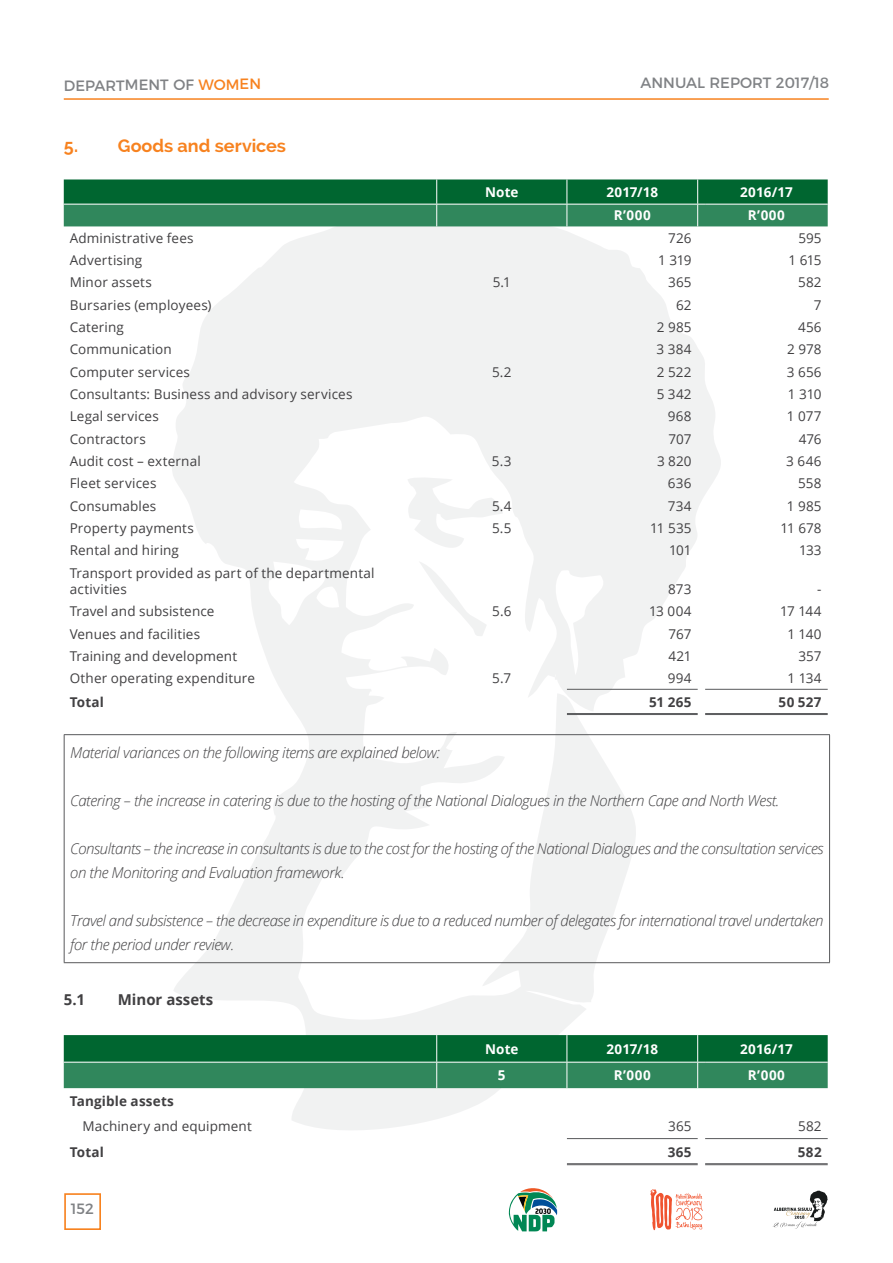
<style>
.page{position:relative;width:893px;height:1263px;background:#fff}
.page>*{position:absolute;margin:0;border:0;box-sizing:border-box;transform-origin:0 0}
.t1{font:700 18px "Raleway";color:#f7821f}
.t2{font:italic 300 15px/24px "Open Sans";letter-spacing:-.025em;color:#414042}
.t3{font:700 15px "Open Sans";color:#414042}
.t4{font:14.85px "Montserrat";color:#808285}
.t5{font:13.5px/16.2px "Open Sans";letter-spacing:.01em;color:#414042}
.t6{font:700 13.5px "Open Sans";letter-spacing:.02em;color:#fff}
.t7{font:700 13.5px "Open Sans";letter-spacing:.015em;color:#414042}
.s1{color:#f7821f}
</style>
<div class="page">
<svg style="left:170px;top:226px;width:552px;height:904px;fill:#f2f2f3"></svg>
<svg style="left:405px;top:475px;width:98px;height:161px"></svg>
<svg style="left:64px;top:179px;width:764px;height:47px;background:#1e7a4b"></svg>
<hr style="left:567px;top:689px;width:131px;height:1px;background:#58595b">
<hr style="left:705px;top:689px;width:123px;height:1px;background:#58595b">
<hr style="left:567px;top:713px;width:131px;height:1px;background:#58595b">
<hr style="left:567px;top:714px;width:131px;height:1px;background:#58595b">
<hr style="left:705px;top:713px;width:123px;height:1px;background:#58595b">
<hr style="left:705px;top:714px;width:123px;height:1px;background:#58595b">
<hr style="left:64px;top:734px;width:766px;height:1px;background:#58595b">
<hr style="left:64px;top:735px;width:1px;height:227px;background:#58595b">
<hr style="left:829px;top:735px;width:1px;height:227px;background:#58595b">
<hr style="left:64px;top:962px;width:766px;height:1px;background:#58595b">
<hr style="left:567px;top:1138px;width:131px;height:1px;background:#58595b">
<svg style="left:64px;top:1035px;width:764px;height:53px;background:#1d794a"></svg>
<hr style="left:705px;top:1138px;width:123px;height:1px;background:#58595b">
<hr style="left:567px;top:1163px;width:131px;height:1px;background:#58595b">
<hr style="left:567px;top:1164px;width:131px;height:1px;background:#58595b">
<hr style="left:705px;top:1163px;width:123px;height:1px;background:#58595b">
<hr style="left:705px;top:1164px;width:123px;height:1px;background:#58595b">
<div style="left:64px;top:1193px;width:37px;height:37px;background:#fff;border:2px solid #f7821f"></div>
<hr style="left:64px;top:98px;width:765px;height:2px;background:#f7821f">
<svg style="left:650px;top:1189px;width:53px;height:41px"></svg>
<svg style="left:509px;top:1188px;width:48px;height:43px"></svg>
<svg style="left:773px;top:1190px;width:55px;height:39px"></svg>
<p class="t4" style="left:64px;top:74px;width:199px;rotate:-1deg">DEPARTMENT OF <span class="s1">WOMEN</span></p>
<p class="t4" style="left:640px;top:71px;width:190px">ANNUAL REPORT 2017/18</p>
<h1 class="t1" style="left:64px;top:136px;width:224px">5. Goods and services</h1>
<p class="t6" style="left:485px;top:183px;width:35px">Note</p>
<p class="t6" style="left:606px;top:183px;width:53px">2017/18</p>
<p class="t6" style="left:740px;top:183px;width:54px">2016/17</p>
<p class="t6" style="left:614px;top:206px;width:39px">R’000</p>
<p class="t6" style="left:748px;top:206px;width:39px">R’000</p>
<p class="t5" style="left:70px;top:229px;width:125px">Administrative fees</p>
<p class="t5" style="left:668px;top:229px;width:25px">726</p>
<p class="t5" style="left:798px;top:229px;width:25px">595</p>
<p class="t5" style="left:70px;top:252px;width:74px">Advertising</p>
<p class="t5" style="left:658px;top:252px;width:35px">1 319</p>
<p class="t5" style="left:789px;top:252px;width:35px">1 615</p>
<p class="t5" style="left:70px;top:274px;width:84px">Minor assets</p>
<p class="t5" style="left:493px;top:274px;width:20px">5.1</p>
<p class="t5" style="left:668px;top:274px;width:25px">365</p>
<p class="t5" style="left:798px;top:274px;width:25px">582</p>
<p class="t5" style="left:70px;top:296px;width:143px">Bursaries (employees)</p>
<p class="t5" style="left:676px;top:296px;width:17px">62</p>
<p class="t5" style="left:814px;top:296px;width:9px">7</p>
<p class="t5" style="left:70px;top:319px;width:56px">Catering</p>
<p class="t5" style="left:657px;top:319px;width:36px">2 985</p>
<p class="t5" style="left:798px;top:319px;width:25px">456</p>
<p class="t5" style="left:70px;top:341px;width:104px">Communication</p>
<p class="t5" style="left:656px;top:341px;width:37px">3 384</p>
<p class="t5" style="left:787px;top:341px;width:36px">2 978</p>
<p class="t5" style="left:70px;top:363px;width:122px">Computer services</p>
<p class="t5" style="left:492px;top:363px;width:21px">5.2</p>
<p class="t5" style="left:657px;top:363px;width:36px">2 522</p>
<p class="t5" style="left:787px;top:363px;width:36px">3 656</p>
<p class="t5" style="left:70px;top:386px;width:284px">Consultants: Business and advisory services</p>
<p class="t5" style="left:657px;top:386px;width:36px">5 342</p>
<p class="t5" style="left:788px;top:386px;width:35px">1 310</p>
<p class="t5" style="left:70px;top:408px;width:91px">Legal services</p>
<p class="t5" style="left:668px;top:408px;width:25px">968</p>
<p class="t5" style="left:787px;top:408px;width:36px">1 077</p>
<p class="t5" style="left:70px;top:430px;width:78px">Contractors</p>
<p class="t5" style="left:668px;top:430px;width:25px">707</p>
<p class="t5" style="left:799px;top:430px;width:24px">476</p>
<p class="t5" style="left:70px;top:453px;width:132px">Audit cost – external</p>
<p class="t5" style="left:492px;top:453px;width:21px">5.3</p>
<p class="t5" style="left:657px;top:453px;width:36px">3 820</p>
<p class="t5" style="left:786px;top:453px;width:37px">3 646</p>
<p class="t5" style="left:70px;top:475px;width:88px">Fleet services</p>
<p class="t5" style="left:668px;top:475px;width:25px">636</p>
<p class="t5" style="left:798px;top:475px;width:25px">558</p>
<p class="t5" style="left:70px;top:497px;width:88px">Consumables</p>
<p class="t5" style="left:492px;top:497px;width:21px">5.4</p>
<p class="t5" style="left:668px;top:497px;width:25px">734</p>
<p class="t5" style="left:787px;top:497px;width:36px">1 985</p>
<p class="t5" style="left:70px;top:520px;width:126px">Property payments</p>
<p class="t5" style="left:492px;top:520px;width:21px">5.5</p>
<p class="t5" style="left:650px;top:520px;width:43px">11 535</p>
<p class="t5" style="left:780px;top:520px;width:43px">11 678</p>
<p class="t5" style="left:70px;top:542px;width:111px">Rental and hiring</p>
<p class="t5" style="left:669px;top:542px;width:24px">101</p>
<p class="t5" style="left:799px;top:542px;width:24px">133</p>
<p class="t5" style="left:70px;top:564px;width:306px">Transport provided as part of the departmental activities</p>
<p class="t5" style="left:668px;top:581px;width:25px">873</p>
<p class="t5" style="left:817px;top:581px;width:6px">-</p>
<p class="t5" style="left:70px;top:603px;width:146px">Travel and subsistence</p>
<p class="t5" style="left:492px;top:603px;width:21px">5.6</p>
<p class="t5" style="left:649px;top:603px;width:44px">13 004</p>
<p class="t5" style="left:780px;top:603px;width:43px">17 144</p>
<p class="t5" style="left:70px;top:625px;width:132px">Venues and facilities</p>
<p class="t5" style="left:669px;top:625px;width:24px">767</p>
<p class="t5" style="left:787px;top:625px;width:36px">1 140</p>
<p class="t5" style="left:70px;top:648px;width:169px">Training and development</p>
<p class="t5" style="left:668px;top:648px;width:25px">421</p>
<p class="t5" style="left:798px;top:648px;width:25px">357</p>
<p class="t5" style="left:70px;top:670px;width:187px">Other operating expenditure</p>
<p class="t5" style="left:492px;top:670px;width:20px">5.7</p>
<p class="t5" style="left:668px;top:670px;width:25px">994</p>
<p class="t5" style="left:787px;top:670px;width:36px">1 134</p>
<p class="t7" style="left:70px;top:692px;width:36px">Total</p>
<p class="t7" style="left:649px;top:692px;width:44px">51 265</p>
<p class="t7" style="left:778px;top:692px;width:45px">50 527</p>
<p class="t2" style="left:70px;top:740px;width:372px">Material variances on the following items are explained below:</p>
<p class="t2" style="left:70px;top:788px;width:711px">Catering – the increase in catering is due to the hosting of the National Dialogues in the Northern Cape and North West.</p>
<p class="t2" style="left:70px;top:836px;width:755px">Consultants – the increase in consultants is due to the cost for the hosting of the National Dialogues and the consultation services on the Monitoring and Evaluation framework.</p>
<p class="t2" style="left:70px;top:908px;width:755px">Travel and subsistence – the decrease in expenditure is due to a reduced number of delegates for international travel undertaken for the period under review.</p>
<p class="t3" style="left:64px;top:989px;width:23px">5.1</p>
<p class="t3" style="left:118px;top:989px;width:97px">Minor assets</p>
<p class="t6" style="left:485px;top:1039px;width:35px">Note</p>
<p class="t6" style="left:606px;top:1039px;width:53px">2017/18</p>
<p class="t6" style="left:740px;top:1039px;width:54px">2016/17</p>
<p class="t6" style="left:498px;top:1066px;width:9px">5</p>
<p class="t6" style="left:614px;top:1066px;width:39px">R’000</p>
<p class="t6" style="left:748px;top:1066px;width:39px">R’000</p>
<p class="t7" style="left:70px;top:1091px;width:106px">Tangible assets</p>
<p class="t5" style="left:83px;top:1118px;width:171px">Machinery and equipment</p>
<p class="t5" style="left:668px;top:1118px;width:25px">365</p>
<p class="t5" style="left:798px;top:1118px;width:25px">582</p>
<p class="t7" style="left:70px;top:1142px;width:36px">Total</p>
<p class="t7" style="left:668px;top:1142px;width:25px">365</p>
<p class="t7" style="left:798px;top:1142px;width:25px">582</p>
<p class="t4" style="left:71px;top:1197px;width:25px">152</p>
</div>
